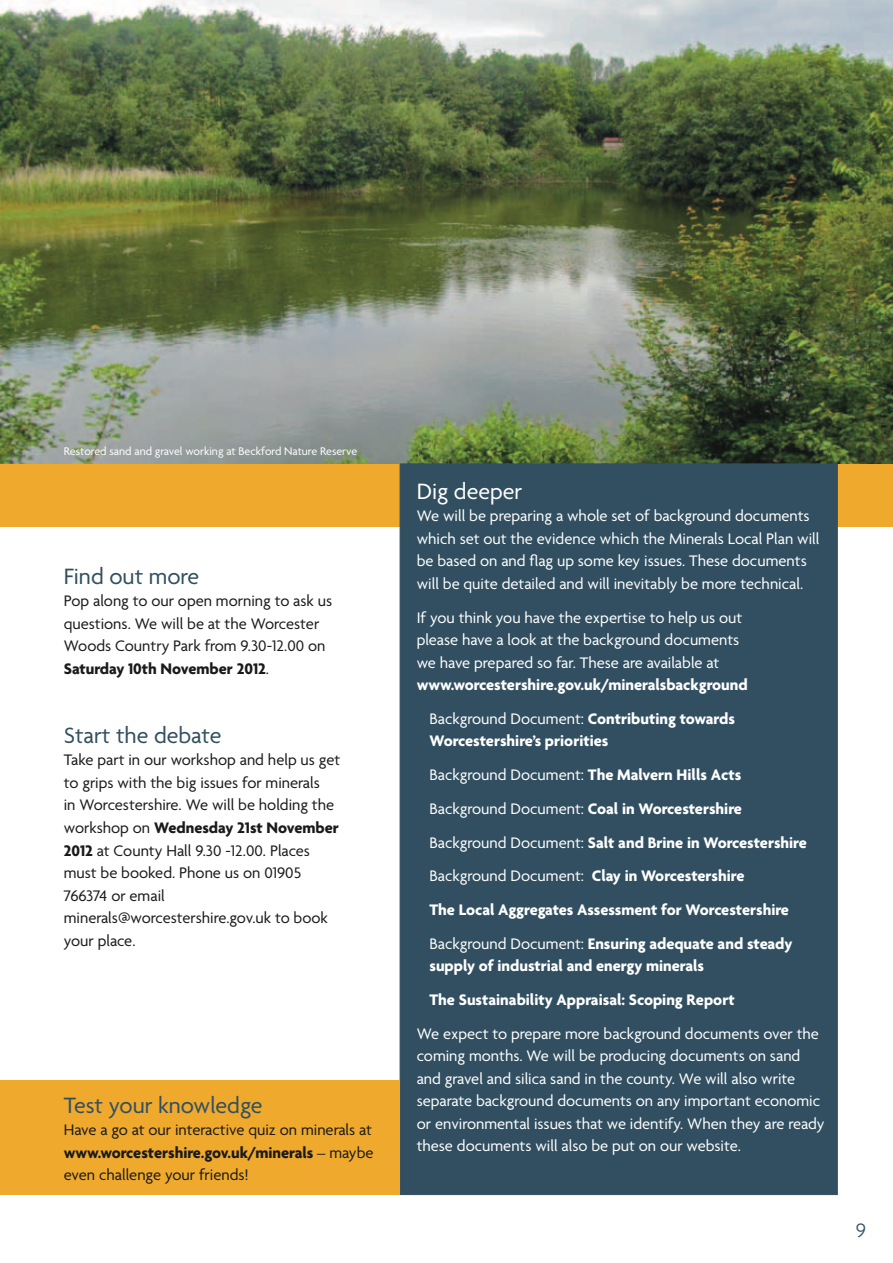
<style>
.page{position:relative;width:893px;height:1263px;background:#fff}
.page>*{position:absolute;margin:0;border:0;box-sizing:border-box;transform-origin:0 0}
.t1{font:24px "Agenda";color:#314f60}
.t2{font:24px "Agenda";color:#fff}
.t3{font:300 21px "Agenda";color:#314f60}
.t4{font:16.5px/22.5px "Agenda";color:#fff}
.t5{font:16.5px/22.5px "Agenda";color:#1a1a1a}
.t6{font:700 16.5px/33.8px "Agenda";color:#fff}
.t7{font:12px "Agenda";color:#fff}
.s1{font-weight:700}
.s2{font-weight:400}
</style>
<div class="page">
<div style="left:0;top:463px;width:893px;height:64px;background:#efa92d"></div>
<img style="left:0;top:0;width:893px;height:463px">
<div style="left:400px;top:463px;width:438px;height:732px;background:#314f60;border:1px solid #314f60"></div>
<div style="left:0;top:1080px;width:400px;height:115px;background:#efa92d"></div>
<p class="t7" style="left:64px;top:444px;width:295px">Restored sand and gravel working at Beckford Nature Reserve</p>
<h1 class="t1" style="left:64px;top:562px;width:137px">Find out more</h1>
<p class="t5" style="left:64px;top:589px;width:270px">Pop along to our open morning to ask us questions. We will be at the Worcester Woods Country Park from 9.30-12.00 on <span class="s1">Saturday 10th November 2012</span>.</p>
<h1 class="t1" style="left:64px;top:721px;width:159px">Start the debate</h1>
<p class="t5" style="left:64px;top:748px;width:278px">Take part in our workshop and help us get to grips with the big issues for minerals<br>in Worcestershire. We will be holding the workshop on <span class="s1">Wednesday 21st November 2012</span> at County Hall 9.30 -12.00. Places must be booked. Phone us on 01905<br>766374 or email minerals@worcestershire.gov.uk to book your place.</p>
<h1 class="t1" style="left:64px;top:1091px;width:200px">Test your knowledge</h1>
<p class="t5" style="left:64px;top:1118px;width:311px;text-align:justify">Have a go at our interactive quiz on minerals at <span class="s1">www.worcestershire.gov.uk/minerals</span> – maybe even challenge your friends!</p>
<h1 class="t2" style="left:417px;top:477px;width:107px">Dig deeper</h1>
<p class="t4" style="left:417px;top:504px;width:404px">We will be preparing a whole set of background documents which set out the evidence which the Minerals Local Plan will be based on and flag up some key issues. These documents will be quite detailed and will inevitably be more technical.</p>
<p class="t4" style="left:417px;top:606px;width:327px">If you think you have the expertise to help us out please have a look at the background documents we have prepared so far. These are available at</p>
<p class="t6" style="left:417px;top:668px;width:333px;text-align:center">www.worcestershire.gov.uk/mineralsbackground<br><span class="s2">Background Document:</span> Contributing towards</p>
<p class="t6" style="left:429px;top:724px;width:379px">Worcestershire’s priorities<br><span class="s2">Background Document:</span> The Malvern Hills Acts <span class="s2">Background Document:</span> Coal in Worcestershire <span class="s2">Background Document:</span> Salt and Brine in Worcestershire <span class="s2">Background Document:</span> Clay in Worcestershire<br>The Local Aggregates Assessment for Worcestershire <span class="s2">Background Document:</span> Ensuring adequate and steady</p>
<p class="t6" style="left:429px;top:949px;width:307px">supply of industrial and energy minerals<br>The Sustainability Appraisal: Scoping Report</p>
<p class="t4" style="left:417px;top:1022px;width:409px">We expect to prepare more background documents over the coming months. We will be producing documents on sand and gravel and silica sand in the county. We will also write separate background documents on any important economic or environmental issues that we identify. When they are ready these documents will also be put on our website.</p>
<p class="t3" style="left:856px;top:1217px;width:12px">9</p>
</div>
